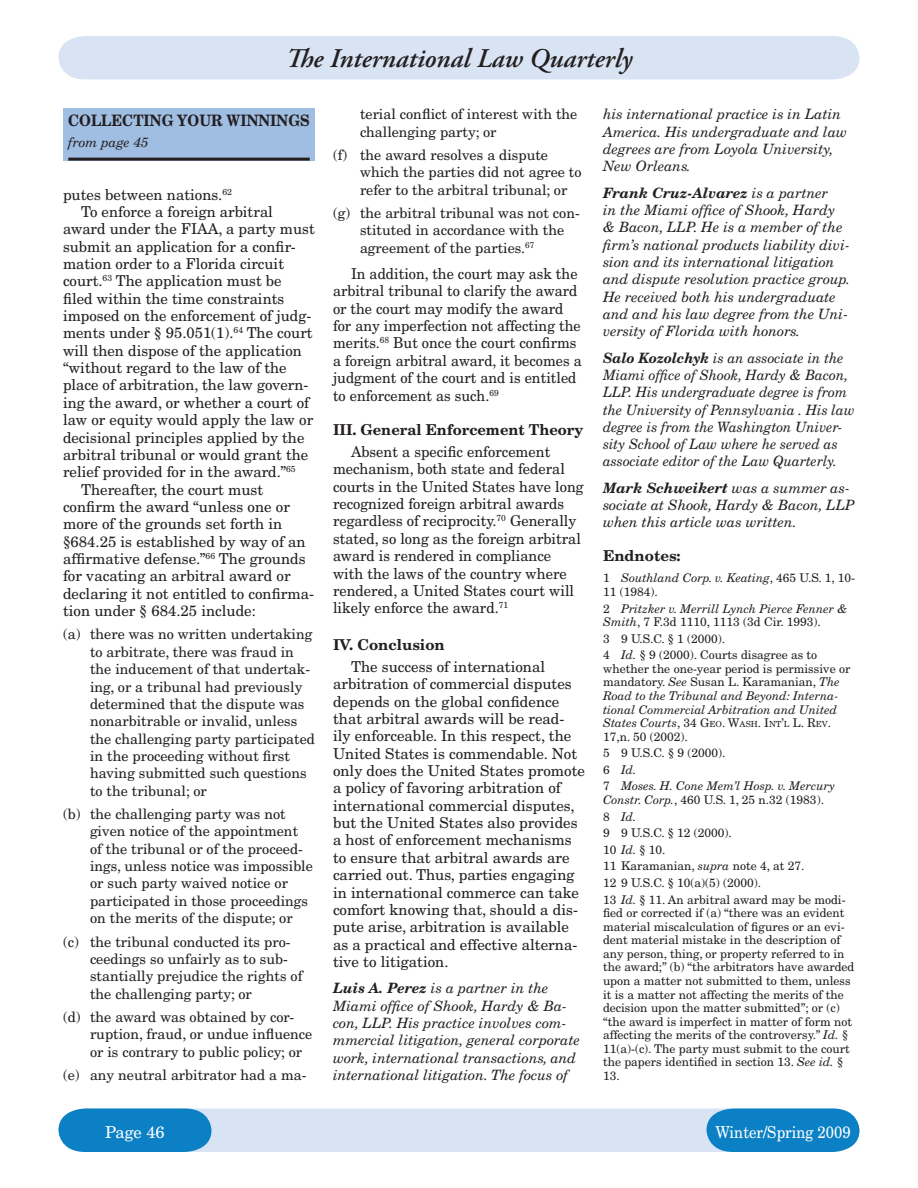
<style>
.page{position:relative;width:918px;height:1188px;background:#fff}
.page>*{position:absolute;margin:0;border:0;box-sizing:border-box;transform-origin:0 0}
.t1{font:italic 600 27px "Adobe Garamond Pro";color:#231f20}
.t2{font:16.5px "New Century Schlbk";color:#fff;scale:.9 1}
.t3{font:16.5px "New Century Schlbk";color:#fff}
.bio{font:700 15.75px "New Century Schlbk";color:#231f20;scale:.9 1}
.text{font:15px/17.4px "New Century Schlbk";color:#231f20}
.text-2{font:15px/17.4px "New Century Schlbk";color:#231f20;scale:.96 1}
._10subh{font:700 15px "New Century Schlbk";color:#231f20}
._12subh{font:700 15px "New Century Schlbk";color:#231f20}
.text-bullets{font:14.25px/17.4px "New Century Schlbk";color:#231f20}
.bio-2{font:italic 14.25px/17.4px "New Century Schlbk";color:#231f20}
.bio-3{font:italic 14.25px/17.4px "New Century Schlbk";color:#231f20;scale:.96 1}
.bio-4{font:italic 13.5px "New Century Schlbk";color:#231f20}
.foot{font:12px/13.6px "New Century Schlbk";color:#231f20}
.foot-2{font:italic 12px/13.6px "New Century Schlbk";color:#231f20}
.s1{font-weight:700}
.s2{font-style:italic}
.s3{font-style:normal}
.s4{font-size:8.4px}
</style>
<div class="page">
<svg style="left:58px;top:1108px;width:802px;height:44px;background:#91c1e2"></svg>
<div style="left:58px;top:36px;width:802px;height:44px;background:#d8e4f3"></div>
<div style="left:63px;top:108px;width:252px;height:53px;background:#a0bde2"></div>
<hr style="left:68px;top:158px;width:242px;height:3px;background:#231f20">
<h1 class="t1" style="left:286px;top:43px;width:348px">The International Law Quarterly</h1>
<p class="bio" style="left:68px;top:111px;width:257px">c ollecting your winnings</p>
<p class="bio-4" style="left:68px;top:134px;width:82px">from page 45</p>
<p class="text" style="left:63px;top:185px;width:171px">putes between nations.<sup>62</sup></p>
<p class="text" style="left:63px;top:203px;width:253px;text-indent:18px">To enforce a foreign arbitral award under the FIAA, a party must submit an application for a confir&shy;mation order to a Florida circuit court.<sup>63</sup> The application must be filed within the time constraints imposed on the enforcement of judg&shy;ments under § 95.051(1).<sup>64</sup> The court will then dispose of the application “without regard to the law of the place of arbitration, the law govern&shy;ing the award, or whether a court of law or equity would apply the law or decisional principles applied by the arbitral tribunal or would grant the relief provided for in the award.”<sup>65</sup></p>
<p class="text" style="left:63px;top:481px;width:253px;text-indent:18px">Thereafter, the court must confirm the award “unless one or more of the grounds set forth in §684.25 is established by way of an affirmative defense.”<sup>66</sup> The grounds for vacating an arbitral award or declaring it not entitled to confirma&shy;tion under § 684.25 include:</p>
<p class="text-bullets" style="left:90px;top:626px;width:226px;text-indent:-27px">(a) there was no written undertaking to arbitrate, there was fraud in the inducement of that undertak&shy;ing, or a tribunal had previously determined that the dispute was nonarbitrable or invalid, unless the challenging party participated in the proceeding without first having submitted such questions to the tribunal; or</p>
<p class="text-bullets" style="left:90px;top:805px;width:224px;text-indent:-27px">(b) the challenging party was not given notice of the appointment of the tribunal or of the proceed&shy;ings, unless notice was impossible or such party waived notice or participated in those proceedings on the merits of the dispute; or</p>
<p class="text-bullets" style="left:90px;top:933px;width:214px;text-indent:-27px">(c) the tribunal conducted its pro&shy;ceedings so unfairly as to sub&shy;stantially prejudice the rights of the challenging party; or</p>
<p class="text-bullets" style="left:90px;top:1008px;width:224px;text-indent:-27px">(d) the award was obtained by cor&shy;ruption, fraud, or undue influence or is contrary to public policy; or</p>
<p class="text-bullets" style="left:63px;top:1066px;width:245px">(e) any neutral arbitrator had a ma-</p>
<p class="text-bullets" style="left:360px;top:106px;width:219px">terial conflict of interest with the challenging party; or</p>
<p class="text-bullets" style="left:360px;top:146px;width:223px;text-indent:-27px">(f) the award resolves a dispute which the parties did not agree to refer to the arbitral tribunal; or</p>
<p class="text-bullets" style="left:360px;top:204px;width:221px;text-indent:-27px">(g) the arbitral tribunal was not con&shy;stituted in accordance with the agreement of the parties.<sup>67</sup></p>
<p class="text-2" style="left:333px;top:265px;width:261px;text-indent:18px">In addition, the court may ask the arbitral tribunal to clarify the award or the court may modify the award for any imperfection not affecting the merits.<sup>68</sup> But once the court confirms a foreign arbitral award, it becomes a judgment of the court and is entitled to enforcement as such.<sup>69</sup></p>
<p class="_10subh" style="left:333px;top:420px;width:252px">III. General Enforcement Theory</p>
<p class="text" style="left:333px;top:443px;width:252px;text-indent:18px">Absent a specific enforcement mechanism, both state and federal courts in the United States have long recognized foreign arbitral awards regardless of reciprocity.<sup>70</sup> Generally stated, so long as the foreign arbitral award is rendered in compliance with the laws of the country where rendered, a United States court will likely enforce the award.<sup>71</sup></p>
<p class="_12subh" style="left:333px;top:635px;width:113px">IV. Conclusion</p>
<p class="text" style="left:333px;top:658px;width:254px;text-indent:18px">The success of international arbitration of commercial disputes depends on the global confidence that arbitral awards will be read&shy;ily enforceable. In this respect, the United States is commendable. Not only does the United States promote a policy of favoring arbitration of international commercial disputes, but the United States also provides a host of enforcement mechanisms to ensure that arbitral awards are carried out. Thus, parties engaging in international commerce can take comfort knowing that, should a dis&shy;pute arise, arbitration is available as a practical and effective alterna&shy;tive to litigation.</p>
<p class="bio-2" style="left:333px;top:980px;width:249px"><span class="s1">Luis A. Perez</span> is a partner in the Miami office of Shook, Hardy &amp; Ba&shy;con, LLP. His practice involves com&shy;mmercial litigation, general corporate work, international transactions, and international litigation. The focus of</p>
<p class="bio-2" style="left:603px;top:106px;width:246px">his international practice is in Latin<br>America. His undergraduate and law degrees are from Loyola University,<br>New Orleans.</p>
<p class="bio-2" style="left:603px;top:184px;width:249px"><span class="s1">Frank Cruz-Alvarez</span> is a partner<br>in the Miami office of Shook, Hardy &amp; Bacon, LLP. He is a member of the firm’s national products liability divi&shy;sion and its international litigation and dispute resolution practice group.<br>He received both his undergraduate and and his law degree from the Uni&shy;versity of Florida with honors.</p>
<p class="bio-3" style="left:603px;top:349px;width:264px"><span class="s1">Salo Kozolchyk</span> is an associate in the Miami office of Shook, Hardy &amp; Bacon, LLP. His undergraduate degree is from the University of Pennsylvania . His law degree is from the Washington Univer&shy;sity School of Law where he served as associate editor of the Law Quarterly.</p>
<p class="bio-2" style="left:603px;top:479px;width:253px"><span class="s1">Mark Schweikert</span> was a summer as&shy;sociate at Shook, Hardy &amp; Bacon, LLP when this article was written.</p>
<p class="_10subh" style="left:603px;top:547px;width:79px">Endnotes:</p>
<p class="foot" style="left:603px;top:571px;width:254px">1 <span class="s2">Southland Corp. v. Keating</span>, 465 U.S. 1, 10-<br>11 (1984).</p>
<p class="foot-2" style="left:603px;top:602px;width:246px"><span class="s3">2</span> Pritzker v. Merrill Lynch Pierce Fenner &amp;<br>Smith<span class="s3">, 7 F.3d 1110, 1113 (3d Cir. 1993).</span></p>
<p class="foot" style="left:603px;top:632px;width:124px">3 9 U.S.C. § 1 (2000).</p>
<p class="foot" style="left:603px;top:648px;width:249px">4 <span class="s2">Id.</span> § 9 (2000). Courts disagree as to whether the one-year period is permissive or mandatory. <span class="s2">See</span> Susan L. Karamanian, <span class="s2">The Road to the Tribunal and Beyond: Interna&shy;tional Commercial Arbitration and United States Courts</span>, 34 G<span class="s4">eo</span>. W<span class="s4">ash</span>. I<span class="s4">nt</span>’<span class="s4">l</span> L. R<span class="s4">ev</span>.<br>17,n. 50 (2002).</p>
<p class="foot" style="left:603px;top:746px;width:124px">5 9 U.S.C. § 9 (2000).</p>
<p class="foot-2" style="left:603px;top:763px;width:35px"><span class="s3">6</span> Id.</p>
<p class="foot-2" style="left:603px;top:779px;width:234px"><span class="s3">7</span> Moses. H. Cone Mem’l Hosp. v. Mercury<br>Constr. Corp.<span class="s3">, 460 U.S. 1, 25 n.32 (1983).</span></p>
<p class="foot-2" style="left:603px;top:810px;width:35px"><span class="s3">8</span> Id.</p>
<p class="foot" style="left:603px;top:826px;width:130px">9 9 U.S.C. § 12 (2000).</p>
<p class="foot" style="left:603px;top:843px;width:64px">10 <span class="s2">Id.</span> § 10.</p>
<p class="foot" style="left:603px;top:859px;width:203px">11 Karamanian, <span class="s2">supra</span> note 4, at 27.</p>
<p class="foot" style="left:603px;top:876px;width:160px">12 9 U.S.C. § 10(a)(5) (2000).</p>
<p class="foot" style="left:603px;top:892px;width:253px">13 <span class="s2">Id.</span> § 11. An arbitral award may be modi&shy;fied or corrected if (a) “there was an evident material miscalculation of figures or an evi&shy;dent material mistake in the description of any person, thing, or property referred to in the award;” (b) “the arbitrators have awarded upon a matter not submitted to them, unless it is a matter not affecting the merits of the decision upon the matter submitted”; or (c) “the award is imperfect in matter of form not affecting the merits of the controversy.” <span class="s2">Id.</span> § 11(a)-(c). The party must submit to the court the papers identified in section 13. <span class="s2">See id.</span> § 13.</p>
<p class="t3" style="left:105px;top:1122px;width:61px">Page 46</p>
<p class="t2" style="left:715px;top:1122px;width:152px">Winter/Spring 2009</p>
</div>
